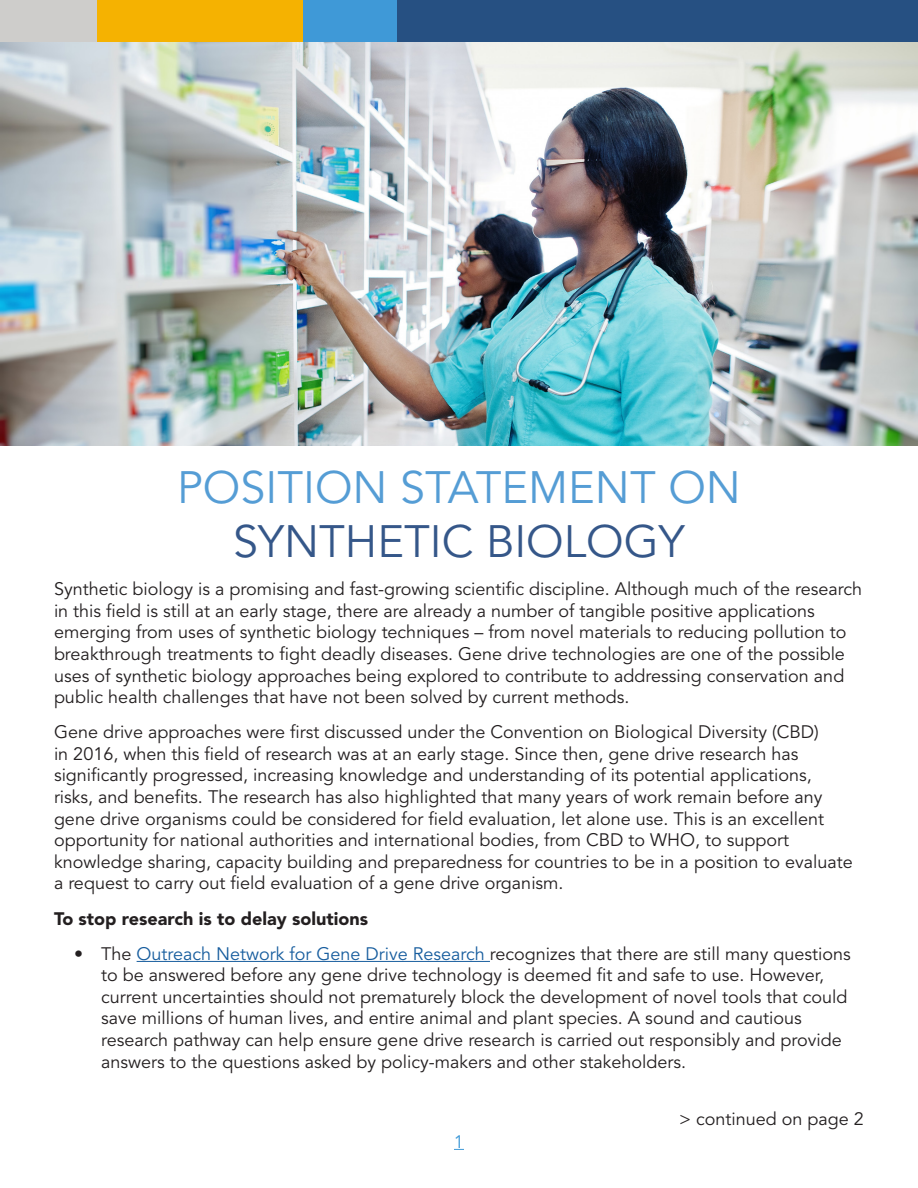
<style>
.page{position:relative;width:918px;height:1188px;background:#fff}
.page>*{position:absolute;margin:0;border:0;box-sizing:border-box;transform-origin:0 0}
.t1{font:45px/54px "Avenir LT Std";color:#559dd5;text-align:center}
.Body{font:18px/21.6px "Avenir LT Std";color:#231f20}
.Body_bold{font:900 18px "Avenir LT Std";color:#231f20}
.Body-2{font:18px "Avenir LT Std";color:#3f99d7}
.s1{color:#355789}
.s2{color:#175d9e}
</style>
<div class="page">
<hr style="left:137px;top:961px;width:353px;height:1px;background:#175d9e">
<div style="left:397px;top:0;width:521px;height:43px;background:#265082"></div>
<div style="left:302px;top:0;width:95px;height:43px;background:#3f99d7"></div>
<div style="left:0;top:0;width:97px;height:43px;background:#cecdcb"></div>
<div style="left:97px;top:0;width:205px;height:43px;background:#f5b201"></div>
<img style="left:0;top:43px;width:918px;height:402px">
<p class="t1" style="left:177px;top:461px;width:565px">POSITION STATEMENT ON<br><span class="s1">SYNTHETIC BIOLOGY</span></p>
<p class="Body" style="left:54px;top:579px;width:810px">Synthetic biology is a promising and fast-growing scientific discipline. Although much of the research in this field is still at an early stage, there are already a number of tangible positive applications emerging from uses of synthetic biology techniques – from novel materials to reducing pollution to breakthrough treatments to fight deadly diseases. Gene drive technologies are one of the possible uses of synthetic biology approaches being explored to contribute to addressing conservation and public health challenges that have not been solved by current methods.</p>
<p class="Body" style="left:54px;top:722px;width:800px">Gene drive approaches were first discussed under the Convention on Biological Diversity (CBD)<br>in 2016, when this field of research was at an early stage. Since then, gene drive research has significantly progressed, increasing knowledge and understanding of its potential applications, risks, and benefits. The research has also highlighted that many years of work remain before any gene drive organisms could be considered for field evaluation, let alone use. This is an excellent opportunity for national authorities and international bodies, from CBD to WHO, to support knowledge sharing, capacity building and preparedness for countries to be in a position to evaluate a request to carry out field evaluation of a gene drive organism.</p>
<p class="Body_bold" style="left:54px;top:907px;width:316px">To stop research is to delay solutions</p>
<p class="Body" style="left:101px;top:943px;width:751px;text-indent:-27px">• The <span class="s2">Outreach Network for Gene Drive Research</span> recognizes that there are still many questions to be answered before any gene drive technology is deemed fit and safe to use. However, current uncertainties should not prematurely block the development of novel tools that could save millions of human lives, and entire animal and plant species. A sound and cautious research pathway can help ensure gene drive research is carried out responsibly and provide answers to the questions asked by policy-makers and other stakeholders.</p>
<p class="Body-2" style="left:454px;top:1131px;width:12px">1</p>
<p class="Body" style="left:679px;top:1109px;width:186px">&gt; continued on page 2</p>
</div>
